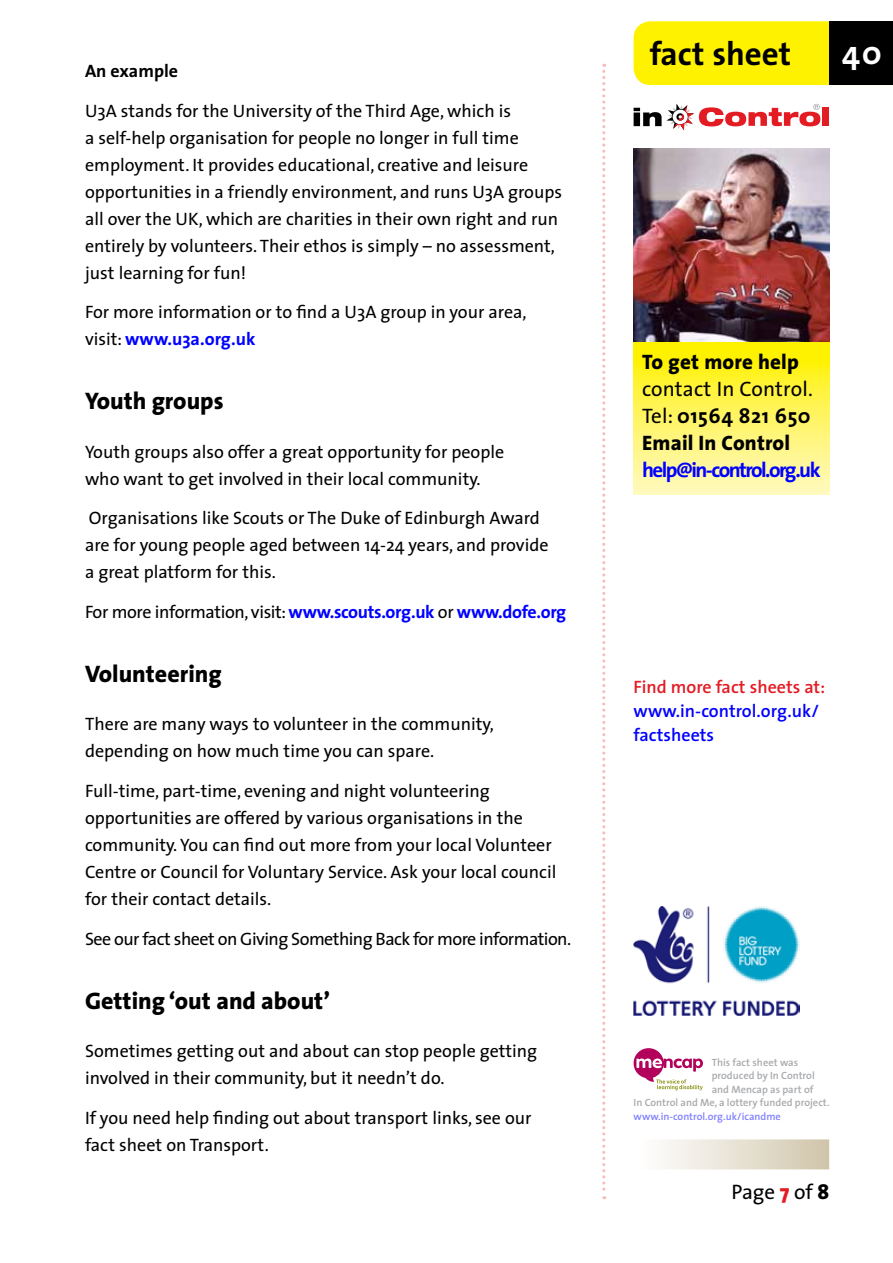
<style>
.page{position:relative;width:893px;height:1263px;background:#fff}
.page>*{position:absolute;margin:0;border:0;box-sizing:border-box;transform-origin:0 0}
.t1{font:700 33px "The Sans";color:#000}
.t2{font:700 33px "The Sans";color:#fff}
.t3{font:800 24px "The Sans";color:#000}
.t4{font:21px/27px "The Sans";color:#000;text-align:justify}
.t5{font:700 21px "The Sans";letter-spacing:-.075em;color:#00f}
.t6{font:800 21px "The Sans";letter-spacing:.01em;color:#000}
.t7{font:18px/27px "The Sans";color:#000}
.t8{font:700 18px "The Sans";letter-spacing:-.02em;color:#00f}
.t9{font:18px "The Sans";letter-spacing:-.03em;color:#000}
.t10{font:600 18px/24px "The Sans";color:#00f}
.t11{font:600 18px "The Sans";color:#e31b23}
.t12{font:700 18px "The Sans";color:#000}
.t13{font:600 10.5px "The Sans";color:#a7a9ac}
.t14{font:600 10.5px "The Sans";color:#8080ff}
.s1{font-weight:700;color:#00f}
.s2{font-weight:400;color:#000}
.s3{font-weight:700}
.s4{font-weight:800}
.s5{font-weight:800;color:#e31b23}
</style>
<div class="page">
<svg style="left:602px;top:64px;width:3px;height:1135px"></svg>
<div style="left:634px;top:21px;width:195px;height:64px;background:#fff200"></div>
<div style="left:650px;top:41px;width:142px;height:24px;background:#fff200"></div>
<div style="left:829px;top:21px;width:64px;height:64px;background:#000"></div>
<div style="left:823px;top:107px;width:6px;height:19px;background:#e31b23"></div>
<svg style="left:634px;top:104px;width:186px;height:26px"></svg>
<svg style="left:634px;top:341px;width:195px;height:153px;background:#fef35e"></svg>
<img style="left:634px;top:149px;width:195px;height:192px">
<div style="left:634px;top:1139px;width:195px;height:30px;background:linear-gradient(to right,#fff,#d1c6ab)"></div>
<svg style="left:634px;top:1048px;width:69px;height:42px"></svg>
<img style="left:634px;top:907px;width:166px;height:109px">
<p class="t12" style="left:85px;top:56px;width:95px">An example</p>
<p class="t7" style="left:85px;top:96px;width:479px">U3A stands for the University of the Third Age, which is<br>a self-help organisation for people no longer in full time employment. It provides educational, creative and leisure opportunities in a friendly environment, and runs U3A groups all over the UK, which are charities in their own right and run entirely by volunteers. Their ethos is simply – no assessment, just learning for fun!</p>
<p class="t7" style="left:85px;top:298px;width:443px">For more information or to find a U3A group in your area, visit: <span class="s1">www.u3a.org.uk</span></p>
<h2 class="t3" style="left:85px;top:381px;width:140px">Youth groups</h2>
<p class="t7" style="left:85px;top:437px;width:421px">Youth groups also offer a great opportunity for people who want to get involved in their local community.</p>
<p class="t7" style="left:85px;top:504px;width:465px">Organisations like Scouts or The Duke of Edinburgh Award are for young people aged between 14-24 years, and provide a great platform for this.</p>
<p class="t8" style="left:85px;top:597px;width:483px"><span class="s2">For more information, visit:</span> www.scouts.org.uk <span class="s2">or</span> www.dofe.org</p>
<h2 class="t3" style="left:85px;top:654px;width:138px">Volunteering</h2>
<p class="t7" style="left:85px;top:710px;width:410px">There are many ways to volunteer in the community, depending on how much time you can spare.</p>
<p class="t7" style="left:85px;top:777px;width:473px">Full-time, part-time, evening and night volunteering opportunities are offered by various organisations in the community. You can find out more from your local Volunteer Centre or Council for Voluntary Service. Ask your local council for their contact details.</p>
<p class="t9" style="left:85px;top:924px;width:488px">See our fact sheet on Giving Something Back for more information.</p>
<h2 class="t3" style="left:85px;top:981px;width:247px">Getting ‘out and about’</h2>
<p class="t7" style="left:85px;top:1037px;width:454px">Sometimes getting out and about can stop people getting involved in their community, but it needn’t do.</p>
<p class="t7" style="left:85px;top:1104px;width:448px">If you need help finding out about transport links, see our fact sheet on Transport.</p>
<h1 class="t1" style="left:650px;top:26px;width:143px">fact sheet</h1>
<h1 class="t2" style="left:842px;top:25px;width:41px">40</h1>
<p class="t6" style="left:642px;top:344px;width:158px">To get more help</p>
<p class="t4" style="left:642px;top:375px;width:172px">contact In Control.<br>Tel: <span class="s3">01564 821 650<br></span><span class="s4">Email In Control</span></p>
<p class="t5" style="left:642px;top:453px;width:180px">help@in-control.org.uk</p>
<p class="t11" style="left:634px;top:672px;width:193px">Find more fact sheets at:</p>
<p class="t10" style="left:634px;top:699px;width:187px">www.in-control.org.uk/ factsheets</p>
<p class="t13" style="left:712px;top:1053px;width:88px">This fact sheet was</p>
<p class="t13" style="left:712px;top:1067px;width:105px">produced by In Control</p>
<p class="t13" style="left:712px;top:1080px;width:103px">and Mencap as part of</p>
<p class="t13" style="left:634px;top:1094px;width:198px">In Control and Me, a lottery funded project.</p>
<p class="t14" style="left:634px;top:1107px;width:149px">www.in-control.org.uk/icandme</p>
<p class="t4" style="left:732px;top:1178px;width:99px">Page <span class="s5">7</span> of <span class="s4">8</span></p>
</div>
